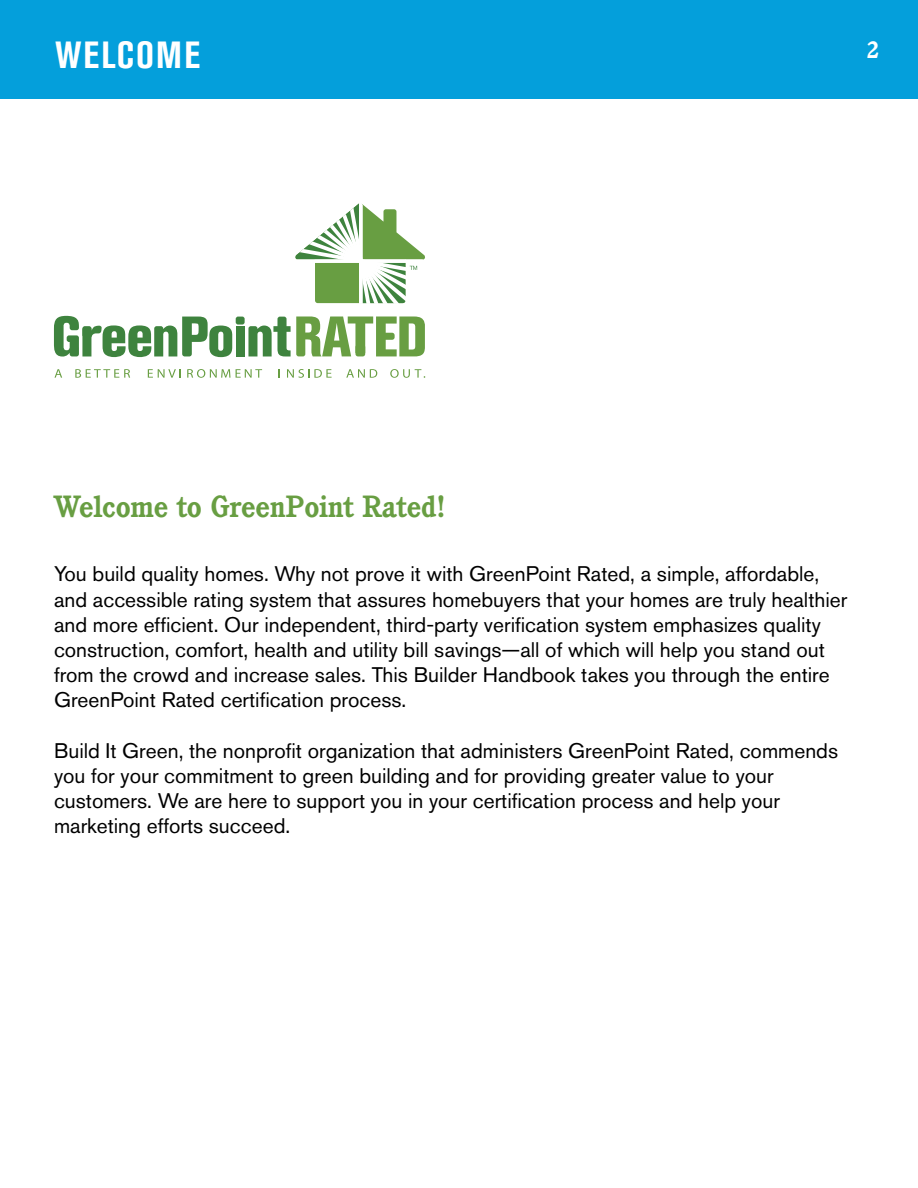
<style>
.page{position:relative;width:918px;height:1188px;background:#fff}
.page>*{position:absolute;margin:0;border:0;box-sizing:border-box;transform-origin:0 0}
.t1{font:700 condensed 37.5px "Akzidenz Grotesk BE";letter-spacing:.06em;color:#fff}
.t2{font:700 30px "Cushing Std";color:#689e42}
.t3{font:700 23.25px "Cushing Std";color:#fff}
.t4{font:700 22.5px "Cushing Std";color:#fff}
.t5{font:21px/25.2px "Akzidenz Grotesk BE";color:#000}
</style>
<div class="page">
<div style="left:0;top:0;width:918px;height:99px;background:#049fdb"></div>
<svg style="left:295px;top:203px;width:130px;height:101px"></svg>
<div style="left:236px;top:317px;width:9px;height:8px;background:#3e833e;border-radius:2px"></div>
<div style="left:236px;top:326px;width:9px;height:30px;background:#3e833e"></div>
<svg style="left:248px;top:317px;width:177px;height:39px"></svg>
<svg style="left:54px;top:316px;width:178px;height:41px"></svg>
<svg style="left:55px;top:369px;width:7px;height:9px"></svg>
<svg style="left:75px;top:369px;width:55px;height:9px"></svg>
<svg style="left:148px;top:369px;width:33px;height:9px"></svg>
<svg style="left:187px;top:369px;width:43px;height:9px"></svg>
<svg style="left:236px;top:369px;width:26px;height:9px"></svg>
<svg style="left:287px;top:369px;width:45px;height:9px"></svg>
<svg style="left:346px;top:369px;width:31px;height:9px"></svg>
<svg style="left:390px;top:369px;width:35px;height:9px"></svg>
<h1 class="t1" style="left:55px;top:33px;width:146px">WELCOME</h1>
<p class="t3" style="left:867px;top:36px;width:15px">2</p>
<p class="t4" style="left:866px;top:44px;width:14px">2</p>
<h2 class="t2" style="left:54px;top:489px;width:393px">Welcome to GreenPoint Rated!</h2>
<p class="t5" style="left:54px;top:561px;width:795px">You build quality homes. Why not prove it with GreenPoint Rated, a simple, affordable, and accessible rating system that assures homebuyers that your homes are truly healthier and more efficient. Our independent, third-party verification system emphasizes quality construction, comfort, health and utility bill savings—all of which will help you stand out from the crowd and increase sales. This Builder Handbook takes you through the entire GreenPoint Rated certification process.</p>
<p class="t5" style="left:54px;top:738px;width:786px">Build It Green, the nonprofit organization that administers GreenPoint Rated, commends you for your commitment to green building and for providing greater value to your customers. We are here to support you in your certification process and help your marketing efforts succeed.</p>
</div>
